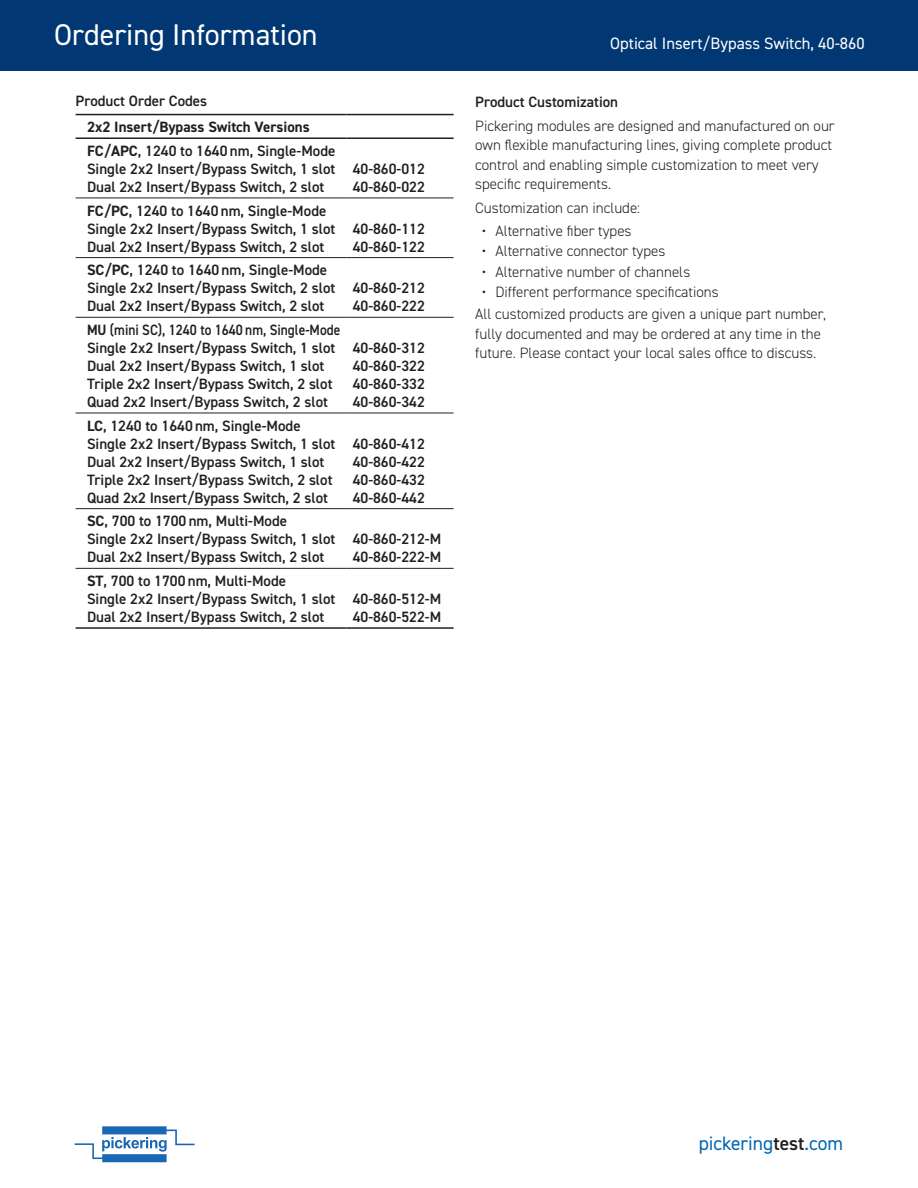
<style>
.page{position:relative;width:918px;height:1188px;background:#fff}
.page>*{position:absolute;margin:0;border:0;box-sizing:border-box;transform-origin:0 0}
.t1{font:30px "DIN2014";color:#fff}
.t2{font:19.5px "DIN2014";color:#0166b3}
.t3{font:16.5px "DIN2014";color:#fff}
.Main_Body_Text{font:600 15px/18px "DIN2014";color:#231f20}
.Body{font:300 15px/19.5px "DIN2014";color:#231f20}
.Indented_Main_Txt{font:600 15px/18px "DIN2014";color:#231f20}
.Main_Body_Text-2{font:600 15px/18px "DIN2014";color:#231f20;scale:.9 1}
.Sub-Heading{font:600 15px "DIN2014";color:#231f20}
.Main_Body_Text-3{font:700 15px "DIN2014";color:#231f20}
.s1{font-weight:700}
.s2{font-weight:600;color:#231f20}
</style>
<div class="page">
<div style="left:0;top:0;width:918px;height:70px;background:#013874"></div>
<svg style="left:75px;top:1126px;width:120px;height:36px"></svg>
<hr style="left:76px;top:114px;width:271px;height:1px;background:#231f20">
<hr style="left:347px;top:114px;width:107px;height:1px;background:#231f20">
<hr style="left:76px;top:198px;width:271px;height:1px;background:#231f20">
<hr style="left:347px;top:198px;width:107px;height:1px;background:#231f20">
<hr style="left:76px;top:257px;width:271px;height:1px;background:#231f20">
<hr style="left:347px;top:257px;width:107px;height:1px;background:#231f20">
<hr style="left:76px;top:317px;width:271px;height:1px;background:#231f20">
<hr style="left:347px;top:317px;width:107px;height:1px;background:#231f20">
<hr style="left:76px;top:413px;width:271px;height:1px;background:#231f20">
<hr style="left:347px;top:413px;width:107px;height:1px;background:#231f20">
<hr style="left:76px;top:508px;width:271px;height:1px;background:#231f20">
<hr style="left:347px;top:508px;width:107px;height:1px;background:#231f20">
<hr style="left:76px;top:568px;width:271px;height:1px;background:#231f20">
<hr style="left:347px;top:568px;width:107px;height:1px;background:#231f20">
<hr style="left:76px;top:137px;width:271px;height:2px;background:#231f20">
<hr style="left:347px;top:137px;width:107px;height:2px;background:#231f20">
<hr style="left:76px;top:627px;width:271px;height:2px;background:#231f20">
<hr style="left:347px;top:627px;width:107px;height:2px;background:#231f20">
<h1 class="t1" style="left:54px;top:16px;width:265px">Ordering Information</h1>
<p class="Sub-Heading" style="left:76px;top:91px;width:133px">Product Order Codes</p>
<p class="Main_Body_Text-3" style="left:87px;top:117px;width:224px">2x2 Insert/Bypass Switch Versions</p>
<p class="Main_Body_Text" style="left:87px;top:141px;width:250px;text-align:justify"><span class="s1">FC/APC</span>, 1240 to 1640 nm, Single-Mode Single 2x2 Insert/Bypass Switch, 1 slot Dual 2x2 Insert/Bypass Switch, 2 slot</p>
<p class="Main_Body_Text" style="left:87px;top:201px;width:250px"><span class="s1">FC/PC</span>, 1240 to 1640 nm, Single-Mode<br>Single 2x2 Insert/Bypass Switch, 1 slot<br>Dual 2x2 Insert/Bypass Switch, 2 slot</p>
<p class="Main_Body_Text" style="left:87px;top:261px;width:250px"><span class="s1">SC/PC</span>, 1240 to 1640 nm, Single-Mode<br>Single 2x2 Insert/Bypass Switch, 2 slot<br>Dual 2x2 Insert/Bypass Switch, 2 slot</p>
<p class="Main_Body_Text-2" style="left:87px;top:320px;width:283px"><span class="s1">MU</span> (mini SC), 1240 to 1640 nm, Single-Mode Single 2x2 Insert/Bypass Switch, 1 slot Dual 2x2 Insert/Bypass Switch, 1 slot Triple 2x2 Insert/Bypass Switch, 2 slot Quad 2x2 Insert/Bypass Switch, 2 slot</p>
<p class="Main_Body_Text" style="left:87px;top:416px;width:250px"><span class="s1">LC</span>, 1240 to 1640 nm, Single-Mode Single 2x2 Insert/Bypass Switch, 1 slot Dual 2x2 Insert/Bypass Switch, 1 slot Triple 2x2 Insert/Bypass Switch, 2 slot Quad 2x2 Insert/Bypass Switch, 2 slot</p>
<p class="Main_Body_Text" style="left:87px;top:512px;width:250px"><span class="s1">SC</span>, 700 to 1700 nm, Multi-Mode<br>Single 2x2 Insert/Bypass Switch, 1 slot<br>Dual 2x2 Insert/Bypass Switch, 2 slot</p>
<p class="Main_Body_Text" style="left:87px;top:572px;width:250px"><span class="s1">ST</span>, 700 to 1700 nm, Multi-Mode<br>Single 2x2 Insert/Bypass Switch, 1 slot<br>Dual 2x2 Insert/Bypass Switch, 2 slot</p>
<p class="Indented_Main_Txt" style="left:353px;top:159px;width:74px">40-860-012<br>40-860-022</p>
<p class="Indented_Main_Txt" style="left:353px;top:219px;width:74px">40-860-112<br>40-860-122</p>
<p class="Indented_Main_Txt" style="left:353px;top:279px;width:74px">40-860-212<br>40-860-222</p>
<p class="Indented_Main_Txt" style="left:353px;top:338px;width:74px;text-align:justify">40-860-312<br>40-860-322<br>40-860-332<br>40-860-342</p>
<p class="Indented_Main_Txt" style="left:353px;top:434px;width:74px;text-align:justify">40-860-412<br>40-860-422<br>40-860-432<br>40-860-442</p>
<p class="Indented_Main_Txt" style="left:353px;top:530px;width:90px">40-860-212-M<br>40-860-222-M</p>
<p class="Indented_Main_Txt" style="left:353px;top:590px;width:90px">40-860-512-M<br>40-860-522-M</p>
<p class="t3" style="left:610px;top:33px;width:256px">Optical Insert/Bypass Switch, 40-860</p>
<p class="Sub-Heading" style="left:475px;top:92px;width:144px">Product Customization</p>
<p class="Body" style="left:475px;top:116px;width:361px">Pickering modules are designed and manufactured on our own flexible manufacturing lines, giving complete product control and enabling simple customization to meet very specific requirements.</p>
<p class="Body" style="left:475px;top:198px;width:167px">Customization can include:</p>
<p class="Body" style="left:482px;top:221px;width:151px">• Alternative fiber types</p>
<p class="Body" style="left:482px;top:241px;width:185px">• Alternative connector types</p>
<p class="Body" style="left:482px;top:262px;width:210px">• Alternative number of channels</p>
<p class="Body" style="left:482px;top:282px;width:238px">• Different performance specifications</p>
<p class="Body" style="left:475px;top:304px;width:353px">All customized products are given a unique part number, fully documented and may be ordered at any time in the future. Please contact your local sales office to discuss.</p>
<h2 class="t2" style="left:699px;top:1131px;width:146px">pickering<span class="s2">test</span>.com</h2>
</div>
